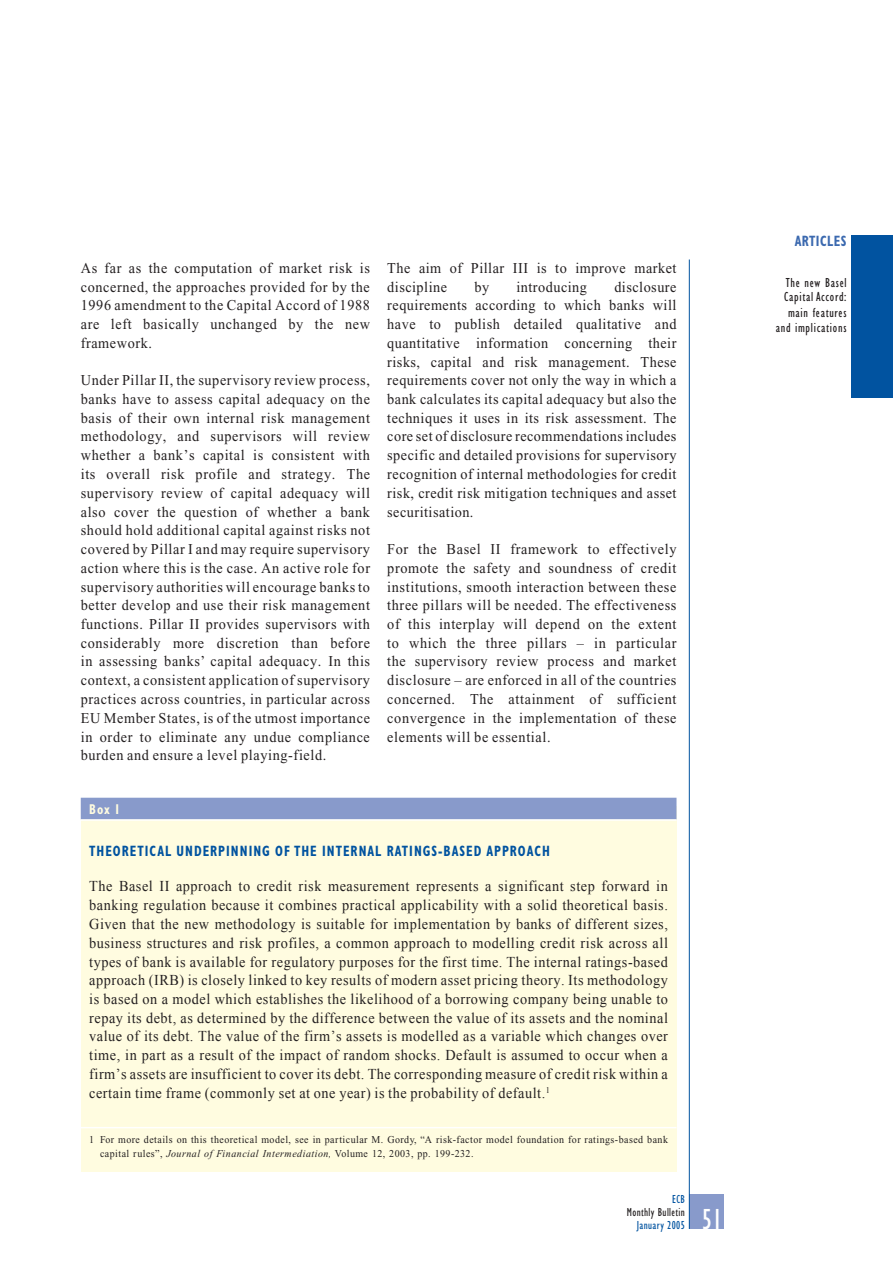
<style>
.page{position:relative;width:893px;height:1263px;background:#fff}
.page>*{position:absolute;margin:0;border:0;box-sizing:border-box;transform-origin:0 0}
.t1{font:condensed 30px "Gill Sans";color:#fff;scale:.95 1}
.t2{font:15px/18.8px "Times";letter-spacing:.045em;color:#231f20;text-align:justify;scale:.95 1}
.t3{font:15px/18.8px "Times New Roman";letter-spacing:.04em;color:#231f20;text-align:justify;scale:.95 1}
.t4{font:700 condensed 15px "Gill Sans";letter-spacing:.08em;color:#0153a0;scale:.85 1}
.t5{font:700 condensed 15px "Gill Sans";letter-spacing:.035em;color:#3b69af;scale:.85 1}
.t6{font:700 condensed 14.25px "Gill Sans";color:#fffce0;scale:.85 1}
.t7{font:condensed 13.5px/15px "Gill Sans";letter-spacing:.06em;color:#231f20;text-align:right;scale:.95 1}
.t8{font:condensed 12px "Gill Sans";letter-spacing:.035em;color:#231f20;scale:.95 1}
.t9{font:condensed 12px "Gill Sans";letter-spacing:.035em;color:#0153a0;scale:.95 1}
.t10{font:10.5px/13.5px "Times";letter-spacing:.045em;color:#231f20;scale:.95 1}
.s1{font-family:"Times New Roman";font-style:italic}
</style>
<div class="page">
<div style="left:689px;top:1195px;width:34px;height:34px;background:#889acb"></div>
<hr style="left:689px;top:260px;width:1px;height:969px;background:#0153a0">
<div style="left:850px;top:235px;width:42px;height:162px;background:#0153a0"></div>
<div style="left:81px;top:806px;width:595px;height:366px;background:#fffce0"></div>
<div style="left:81px;top:798px;width:595px;height:21px;background:#889acb"></div>
<hr style="left:81px;top:819px;width:595px;height:2px;background:#fff">
<hr style="left:81px;top:1127px;width:595px;height:1px;background:#fff">
<p class="t2" style="left:81px;top:260px;width:306px">As far as the computation of market risk is concerned, the approaches provided for by the 1996 amendment to the Capital Accord of 1988 are left basically unchanged by the new framework.</p>
<p class="t2" style="left:81px;top:372px;width:306px">Under Pillar II, the supervisory review process, banks have to assess capital adequacy on the basis of their own internal risk management methodology, and supervisors will review whether a bank’s capital is consistent with its overall risk profile and strategy. The supervisory review of capital adequacy will also cover the question of whether a bank should hold additional capital against risks not covered by Pillar I and may require supervisory action where this is the case. An active role for supervisory authorities will encourage banks to better develop and use their risk management functions. Pillar II provides supervisors with considerably more discretion than before in assessing banks’ capital adequacy. In this context, a consistent application of supervisory practices across countries, in particular across EU Member States, is of the utmost importance in order to eliminate any undue compliance burden and ensure a level playing-field.</p>
<p class="t2" style="left:387px;top:260px;width:306px">The aim of Pillar III is to improve market discipline</p>
<p class="t2" style="left:387px;top:279px;width:306px;text-indent:227px">disclosure requirements according to which banks will have to publish detailed qualitative and quantitative information concerning their risks, capital and risk management. These requirements cover not only the way in which a bank calculates its capital adequacy but also the techniques it uses in its risk assessment. The core set of disclosure recommendations includes specific and detailed provisions for supervisory recognition of internal methodologies for credit risk, credit risk mitigation techniques and asset securitisation.</p>
<p class="t2" style="left:387px;top:541px;width:306px">For the Basel II framework to effectively promote the safety and soundness of credit institutions, smooth interaction between these three pillars will be needed. The effectiveness of this interplay will depend on the extent to which the three pillars – in particular the supervisory review process and market disclosure – are enforced in all of the countries concerned. The attainment of sufficient convergence in the implementation of these elements will be essential.</p>
<p class="t2" style="left:474px;top:279px;width:17px">by</p>
<p class="t2" style="left:516px;top:279px;width:76px">introducing</p>
<p class="t6" style="left:89px;top:804px;width:38px">Box 1</p>
<p class="t4" style="left:89px;top:845px;width:543px">THEORETICAL UNDERPINNING OF THE INTERNAL RATINGS-BASED APPROACH</p>
<p class="t3" style="left:89px;top:877px;width:610px">The Basel II approach to credit risk measurement represents a significant step forward in banking regulation because it combines practical applicability with a solid theoretical basis.<br>Given that the new methodology is suitable for implementation by banks of different sizes, business structures and risk profiles, a common approach to modelling credit risk across all types of bank is available for regulatory purposes for the first time. The internal ratings-based approach (IRB) is closely linked to key results of modern asset pricing theory. Its methodology is based on a model which establishes the likelihood of a borrowing company being unable to repay its debt, as determined by the difference between the value of its assets and the nominal value of its debt. The value of the firm’s assets is modelled as a variable which changes over time, in part as a result of the impact of random shocks. Default is assumed to occur when a firm’s assets are insufficient to cover its debt. The corresponding measure of credit risk within a certain time frame (commonly set at one year) is the probability of default.<sup>1</sup></p>
<p class="t10" style="left:100px;top:1134px;width:599px;text-indent:-11px">1 For more details on this theoretical model, see in particular M. Gordy, “A risk-factor model foundation for ratings-based bank capital rules”, <span class="s1">Journal of Financial Intermediation,</span> Volume 12, 2003, pp. 199-232.</p>
<p class="t9" style="left:672px;top:1195px;width:15px">ECB</p>
<p class="t8" style="left:626px;top:1208px;width:63px">Monthly Bulletin</p>
<p class="t9" style="left:637px;top:1220px;width:52px">January 2005</p>
<h1 class="t1" style="left:701px;top:1208px;width:23px">51</h1>
<p class="t5" style="left:794px;top:236px;width:62px">ARTICLES</p>
<p class="t7" style="left:776px;top:276px;width:76px">The new Basel<br>Capital Accord: main features and implications</p>
</div>
